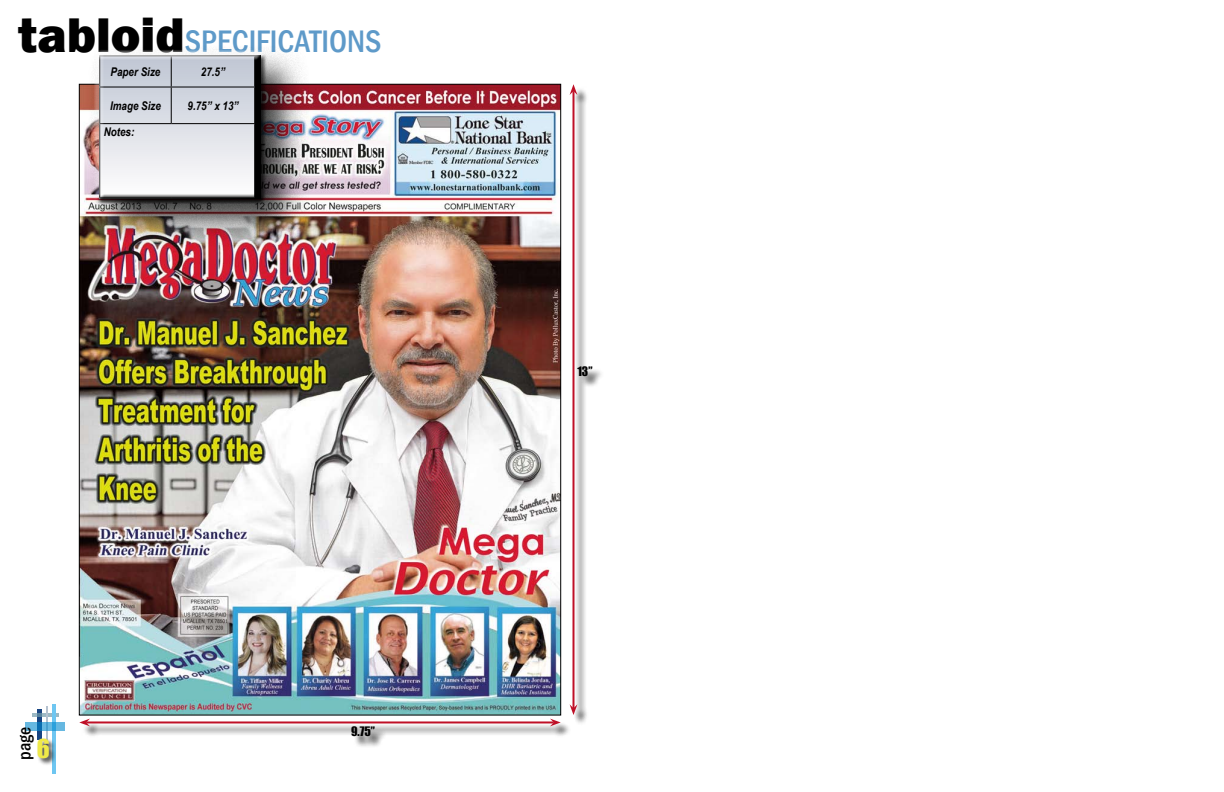
<style>
.page{position:relative;width:1224px;height:792px;background:#fff}
.page>*{position:absolute;margin:0;border:0;box-sizing:border-box;transform-origin:0 0}
.t1{font:500 condensed 32px "Franklin Gothic";color:#5e9ac9}
.t2{font:24px "Impact";color:#efe948}
.t3{font:500 condensed 18px "Franklin Gothic";color:#000}
.t4{font:italic 700 12px "Arial Narrow";color:#000}
.t5{font:12px "Impact";color:#000}
.s1{font-weight:800;font-stretch:normal;font-size:50px;color:#000}
</style>
<div class="page">
<hr style="left:37px;top:709px;width:4px;height:30px;background:#184583">
<hr style="left:32px;top:713px;width:27px;height:3px;background:#729cab">
<hr style="left:46px;top:706px;width:1px;height:43px;background:#b5c2d0">
<hr style="left:52px;top:704px;width:4px;height:70px;background:#6ec6f1">
<svg style="left:26px;top:722px;width:39px;height:9px"></svg>
<div style="left:37px;top:738px;width:20px;height:28px;background:#000;opacity:.75"></div>
<img style="left:81px;top:86px;width:478px;height:628px">
<div style="left:87px;top:43px;width:222px;height:203px;background:#000;opacity:.75"></div>
<div style="left:93px;top:50px;width:172px;height:152px;background:#fff;opacity:.75"></div>
<div style="left:95px;top:52px;width:172px;height:152px;background:#000;opacity:.75"></div>
<div style="left:81px;top:720px;width:490px;height:17px;background:#000;opacity:.75"></div>
<hr style="left:86px;top:721px;width:468px;height:2px;background:#bf1027">
<svg style="left:79px;top:719px;width:11px;height:7px"></svg>
<svg style="left:550px;top:719px;width:11px;height:7px"></svg>
<div style="left:353px;top:728px;width:34px;height:20px;background:#000;opacity:.75"></div>
<div style="left:571px;top:86px;width:17px;height:639px;background:#000;opacity:.75"></div>
<hr style="left:573px;top:91px;width:2px;height:617px;background:#bf1027">
<svg style="left:570px;top:84px;width:7px;height:11px"></svg>
<svg style="left:570px;top:704px;width:7px;height:11px"></svg>
<div style="left:579px;top:368px;width:25px;height:20px;background:#000;opacity:.75"></div>
<h1 class="t1" style="left:19px;top:20px;width:364px"><span class="s1">tabloid</span>SPECIFICATIONS</h1>
<p class="t4" style="left:111px;top:63px;width:51px">Paper Size</p>
<p class="t4" style="left:201px;top:63px;width:26px">27.5”</p>
<p class="t4" style="left:110px;top:96px;width:52px">Image Size</p>
<p class="t4" style="left:188px;top:96px;width:52px">9.75” x 13”</p>
<p class="t4" style="left:104px;top:123px;width:32px">Notes:</p>
<h3 class="t3" style="left:13px;top:760px;width:34px;rotate:-90deg">page</h3>
<h2 class="t2" style="left:37px;top:730px;width:15px">6</h2>
<p class="t5" style="left:351px;top:722px;width:26px">9.75”</p>
<p class="t5" style="left:577px;top:362px;width:17px">13”</p>
</div>
